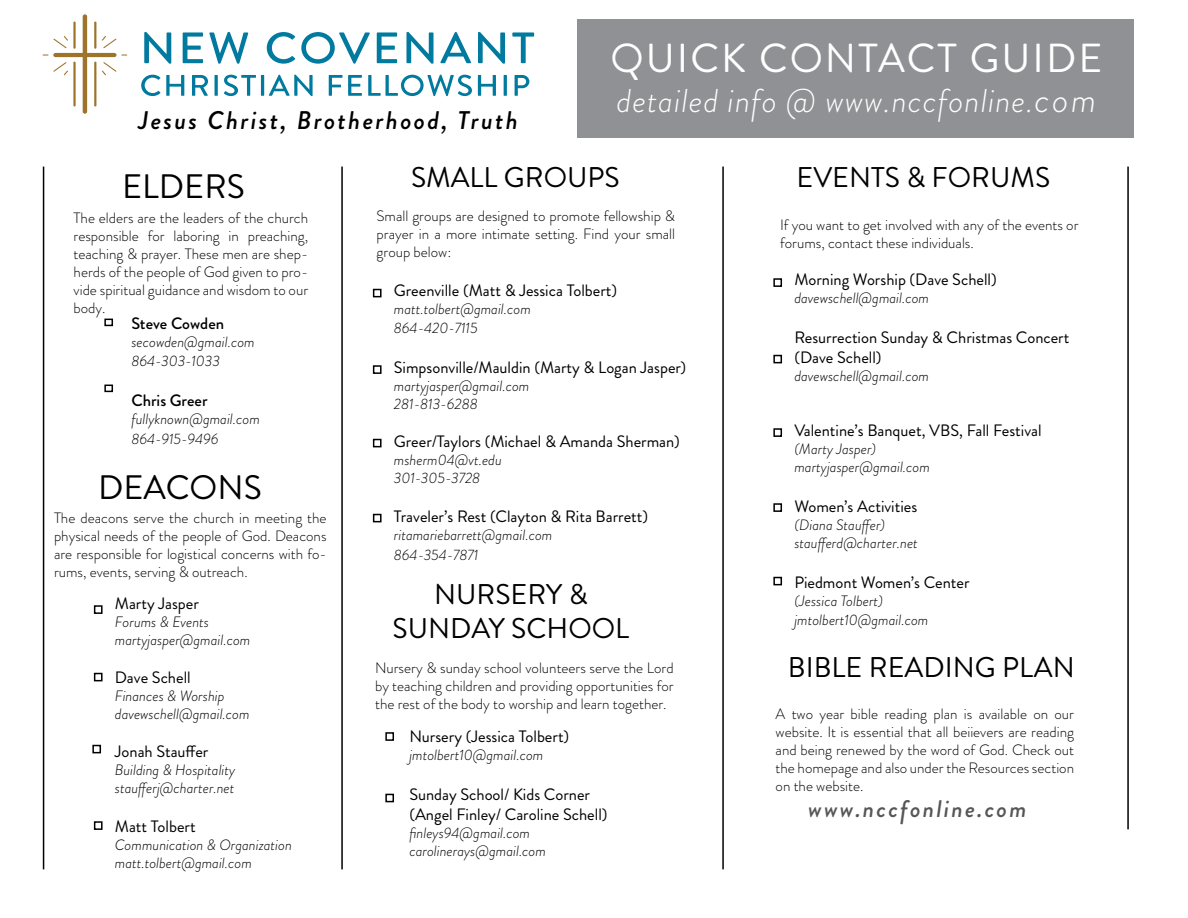
<style>
.page{position:relative;width:1188px;height:918px;background:#fff}
.page>*{position:absolute;margin:0;border:0;box-sizing:border-box;transform-origin:0 0}
.t1{font:40.5px "Brandon Grotesque";letter-spacing:.05em;color:#fff}
.t2{font:33.9px "Brandon Grotesque";color:#000101}
.t3{font:italic 300 33px "Brandon Grotesque";letter-spacing:.03em;color:#fff}
.t4{font:28.5px/34.2px "Brandon Grotesque";color:#000101;text-align:center}
.t5{font:italic 500 25.5px "Brandon Grotesque";letter-spacing:.09em;color:#000}
.t6{font:italic 500 24px "Brandon Grotesque";letter-spacing:.09em;color:#565659}
.t7{font:16.5px/19.8px "Brandon Grotesque";color:#000}
.t8{font:500 16.5px "Brandon Grotesque";color:#000}
.t9{font:300 15px/18px "Brandon Grotesque";color:#000;text-align:justify}
.t10{font:italic 300 15px/18px "Brandon Grotesque";color:#000}
.s1{font-size:36px}
</style>
<div class="page">
<div style="left:104px;top:385px;width:9px;height:7px;border:2px solid #000"></div>
<div style="left:104px;top:319px;width:9px;height:7px;border:2px solid #000"></div>
<div style="left:94px;top:673px;width:9px;height:8px;border:2px solid #000"></div>
<div style="left:94px;top:605px;width:9px;height:9px;border:2px solid #000"></div>
<svg style="left:141px;top:75px;width:19px;height:21px"></svg>
<svg style="left:166px;top:75px;width:18px;height:21px"></svg>
<svg style="left:192px;top:75px;width:16px;height:21px"></svg>
<hr style="left:215px;top:75px;width:3px;height:21px;background:#007a9f">
<svg style="left:224px;top:75px;width:32px;height:21px"></svg>
<hr style="left:261px;top:75px;width:3px;height:21px;background:#007a9f">
<svg style="left:269px;top:75px;width:44px;height:21px"></svg>
<svg style="left:329px;top:75px;width:33px;height:21px"></svg>
<svg style="left:368px;top:75px;width:104px;height:21px"></svg>
<svg style="left:478px;top:75px;width:18px;height:21px"></svg>
<hr style="left:504px;top:75px;width:3px;height:21px;background:#007a9f">
<svg style="left:515px;top:75px;width:14px;height:21px"></svg>
<svg style="left:144px;top:32px;width:27px;height:32px"></svg>
<svg style="left:183px;top:32px;width:20px;height:31px"></svg>
<svg style="left:209px;top:32px;width:39px;height:32px"></svg>
<svg style="left:267px;top:32px;width:28px;height:32px"></svg>
<svg style="left:301px;top:32px;width:69px;height:32px"></svg>
<svg style="left:377px;top:32px;width:20px;height:31px"></svg>
<svg style="left:406px;top:32px;width:28px;height:32px"></svg>
<svg style="left:440px;top:32px;width:31px;height:31px"></svg>
<svg style="left:478px;top:32px;width:27px;height:32px"></svg>
<svg style="left:512px;top:32px;width:22px;height:31px"></svg>
<hr style="left:83px;top:14px;width:4px;height:100px;background:#9e742b;border-radius:2px">
<hr style="left:53px;top:53px;width:64px;height:4px;background:#9e742b;border-radius:2px">
<hr style="left:73px;top:22px;width:3px;height:27px;background:#9e742b">
<hr style="left:73px;top:62px;width:3px;height:44px;background:#9e742b">
<svg style="left:53px;top:36px;width:15px;height:12px"></svg>
<svg style="left:53px;top:62px;width:15px;height:13px"></svg>
<hr style="left:94px;top:22px;width:2px;height:27px;background:#9e742b">
<hr style="left:94px;top:62px;width:2px;height:44px;background:#9e742b">
<svg style="left:121px;top:54px;width:6px;height:2px"></svg>
<svg style="left:102px;top:36px;width:14px;height:12px"></svg>
<svg style="left:102px;top:62px;width:15px;height:13px"></svg>
<div style="left:92px;top:745px;width:9px;height:8px;border:2px solid #000"></div>
<div style="left:94px;top:821px;width:9px;height:9px;border:2px solid #000"></div>
<div style="left:373px;top:365px;width:9px;height:9px;border:2px solid #000"></div>
<div style="left:373px;top:289px;width:9px;height:8px;border:2px solid #000"></div>
<div style="left:373px;top:439px;width:9px;height:8px;border:2px solid #000"></div>
<div style="left:373px;top:514px;width:9px;height:8px;border:2px solid #000"></div>
<div style="left:773px;top:355px;width:9px;height:8px;border:2px solid #000"></div>
<div style="left:773px;top:278px;width:9px;height:9px;border:2px solid #000"></div>
<div style="left:773px;top:428px;width:9px;height:9px;border:2px solid #000"></div>
<div style="left:773px;top:503px;width:9px;height:9px;border:2px solid #000"></div>
<div style="left:385px;top:794px;width:9px;height:8px;border:2px solid #000"></div>
<div style="left:385px;top:732px;width:9px;height:9px;border:2px solid #000"></div>
<hr style="left:43px;top:167px;width:1px;height:702px;background:#000">
<hr style="left:341px;top:167px;width:2px;height:702px;background:#000">
<hr style="left:722px;top:167px;width:2px;height:702px;background:#000">
<hr style="left:1127px;top:167px;width:2px;height:662px;background:#000">
<div style="left:578px;top:20px;width:556px;height:118px;background:#8f9194"></div>
<div style="left:773px;top:577px;width:9px;height:8px;border:2px solid #000"></div>
<h3 class="t5" style="left:139px;top:102px;width:381px">Jesus Christ, Brotherhood, Truth</h3>
<h1 class="t1" style="left:611px;top:30px;width:493px">QUICK CONTACT GUIDE</h1>
<h3 class="t3" style="left:616px;top:78px;width:482px">detailed info @ www.nccfonline.<span class="s1">com</span></h3>
<h2 class="t2" style="left:122px;top:163px;width:124px">ELDERS</h2>
<p class="t9" style="left:74px;top:209px;width:236px">The elders are the leaders of the church responsible for laboring in preaching, teaching &amp; prayer. These men are shep&shy;herds of the people of God given to pro&shy;vide spiritual guidance and wisdom to our body.</p>
<p class="t8" style="left:131px;top:312px;width:94px">Steve Cowden</p>
<p class="t10" style="left:131px;top:332px;width:125px;line-height:19.8px">secowden@gmail.com<br>864-303-1033</p>
<p class="t8" style="left:131px;top:389px;width:78px">Chris Greer</p>
<p class="t10" style="left:131px;top:409px;width:130px;line-height:19.8px">fullyknown@gmail.com<br>864-915-9496</p>
<h2 class="t2" style="left:98px;top:464px;width:165px">DEACONS</h2>
<p class="t9" style="left:54px;top:509px;width:274px">The deacons serve the church in meeting the physical needs of the people of God. Deacons are responsible for logistical concerns with fo&shy;rums, events, serving &amp; outreach.</p>
<p class="t7" style="left:115px;top:594px;width:86px">Marty Jasper</p>
<p class="t10" style="left:115px;top:613px;width:137px">Forums &amp; Events martyjasper@gmail.com</p>
<p class="t7" style="left:115px;top:668px;width:77px">Dave Schell</p>
<p class="t10" style="left:115px;top:687px;width:136px">Finances &amp; Worship davewschell@gmail.com</p>
<p class="t7" style="left:115px;top:741px;width:95px">Jonah Stauffer</p>
<p class="t10" style="left:115px;top:761px;width:122px">Building &amp; Hospitality staufferj@charter.net</p>
<p class="t7" style="left:115px;top:817px;width:82px">Matt Tolbert</p>
<p class="t10" style="left:115px;top:836px;width:179px">Communication &amp; Organization matt.tolbert@gmail.com</p>
<h3 class="t4" style="left:411px;top:160px;width:210px">SMALL GROUPS</h3>
<h3 class="t4" style="left:796px;top:160px;width:255px">EVENTS &amp; FORUMS</h3>
<p class="t9" style="left:377px;top:207px;width:300px">Small groups are designed to promote fellowship &amp; prayer in a more intimate setting. Find your small group below:</p>
<p class="t9" style="left:780px;top:216px;width:300px">If you want to get involved with any of the events or forums, contact these individuals.</p>
<p class="t7" style="left:394px;top:280px;width:225px">Greenville (Matt &amp; Jessica Tolbert)</p>
<p class="t10" style="left:394px;top:299px;width:139px;line-height:19.8px">matt.tolbert@gmail.com<br>864-420-7115</p>
<p class="t7" style="left:394px;top:358px;width:294px">Simpsonville/Mauldin (Marty &amp; Logan Jasper)</p>
<p class="t10" style="left:394px;top:377px;width:137px">martyjasper@gmail.com<br>281-813-6288</p>
<p class="t7" style="left:394px;top:432px;width:288px">Greer/Taylors (Michael &amp; Amanda Sherman)</p>
<p class="t10" style="left:394px;top:451px;width:109px">msherm04@vt.edu<br>301-305-3728</p>
<p class="t7" style="left:394px;top:507px;width:256px">Traveler’s Rest (Clayton &amp; Rita Barrett)</p>
<p class="t10" style="left:394px;top:525px;width:160px;line-height:19.8px">ritamariebarrett@gmail.com<br>864-354-7871</p>
<h3 class="t4" style="left:393px;top:577px;width:238px">NURSERY &amp;<br>SUNDAY SCHOOL</h3>
<p class="t9" style="left:375px;top:659px;width:300px">Nursery &amp; sunday school volunteers serve the Lord by teaching children and providing opportunities for the rest of the body to worship and learn together.</p>
<p class="t7" style="left:409px;top:727px;width:161px">Nursery (Jessica Tolbert)</p>
<p class="t10" style="left:409px;top:746px;width:136px">jmtolbert10@gmail.com</p>
<p class="t7" style="left:409px;top:784px;width:200px">Sunday School/ Kids Corner (Angel Finley/ Caroline Schell)</p>
<p class="t10" style="left:409px;top:823px;width:138px">finleys94@gmail.com carolinerays@gmail.com</p>
<p class="t7" style="left:794px;top:270px;width:204px">Morning Worship (Dave Schell)</p>
<p class="t10" style="left:794px;top:289px;width:136px">davewschell@gmail.com</p>
<p class="t7" style="left:794px;top:327px;width:277px">Resurrection Sunday &amp; Christmas Concert (Dave Schell)</p>
<p class="t10" style="left:794px;top:366px;width:136px">davewschell@gmail.com</p>
<p class="t7" style="left:794px;top:421px;width:249px">Valentine’s Banquet, VBS, Fall Festival</p>
<p class="t10" style="left:794px;top:440px;width:137px">(Marty Jasper) martyjasper@gmail.com</p>
<p class="t7" style="left:794px;top:497px;width:124px">Women’s Activities</p>
<p class="t10" style="left:794px;top:516px;width:125px">(Diana Stauffer) staufferd@charter.net</p>
<p class="t7" style="left:794px;top:572px;width:177px">Piedmont Women’s Center</p>
<p class="t10" style="left:794px;top:591px;width:136px;line-height:19.8px">(Jessica Tolbert) jmtolbert10@gmail.com</p>
<h3 class="t4" style="left:788px;top:651px;width:288px">BIBLE READING PLAN</h3>
<p class="t9" style="left:776px;top:705px;width:300px">A two year bible reading plan is available on our website. It is essential that all beiievers are reading and being renewed by the word of God. Check out the homepage and also under the Resources section on the website.</p>
<h3 class="t6" style="left:808px;top:792px;width:220px">www.nccfonline.com</h3>
</div>
